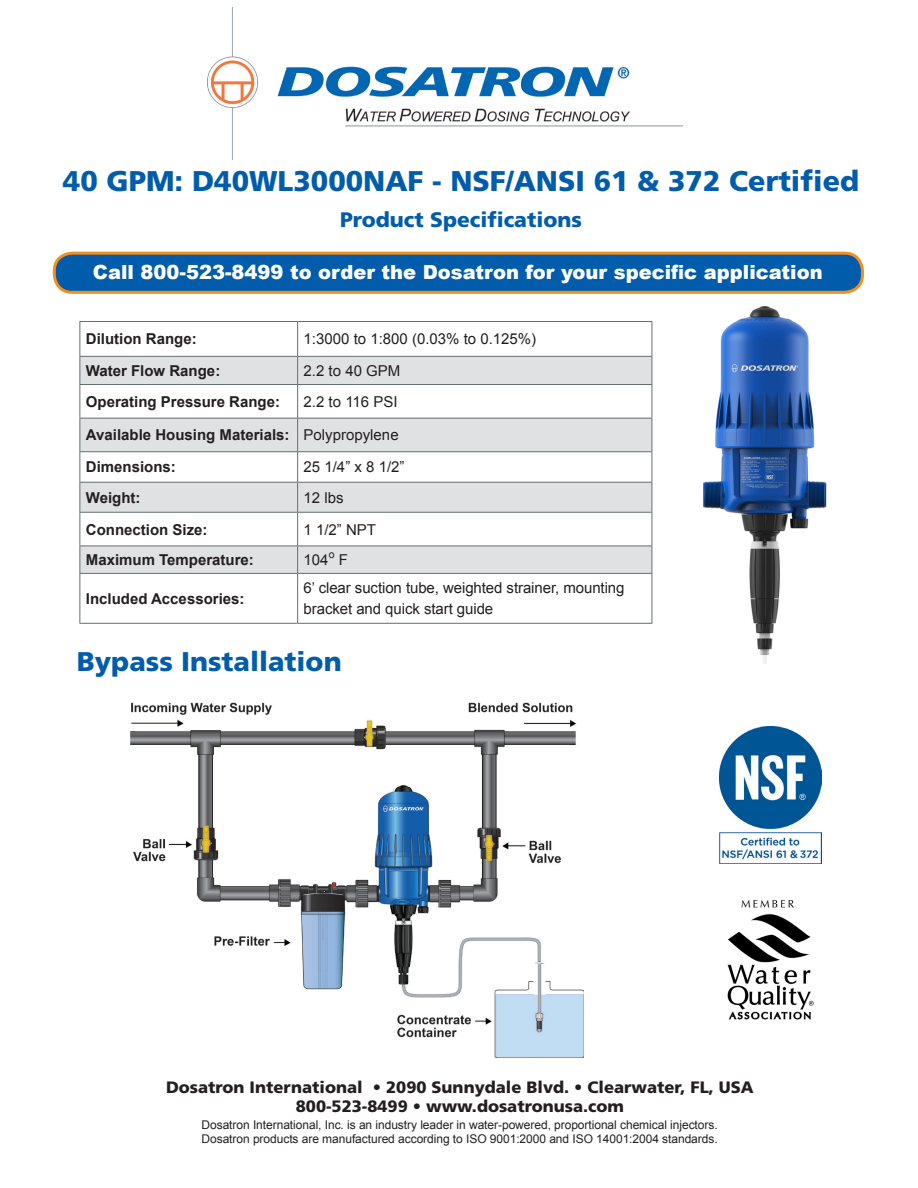
<style>
.page{position:relative;width:918px;height:1188px;background:#fff}
.page>*{position:absolute;margin:0;border:0;box-sizing:border-box;transform-origin:0 0}
.t1{font:900 28.5px "Frutiger";color:#015dab}
.t2{font:900 27px "Frutiger";color:#015dab}
.t3{font:900 21px "Frutiger";color:#015dab}
.t4{font:900 19.5px "Arial";color:#fff}
.t5{font:900 16.5px "Frutiger";color:#231f20}
.t6{font:15px/21px "Arial";letter-spacing:-.005em;color:#231f20}
.t7{font:700 15px "Arial";color:#231f20}
.t8{font:12px "Arial";letter-spacing:-.005em;color:#231f20}
.t9{font:10.5px "Arial";color:#231f20}
</style>
<div class="page">
<img style="left:207px;top:8px;width:476px;height:151px">
<img style="left:703px;top:305px;width:124px;height:359px">
<svg style="left:81px;top:357px;width:571px;height:216px;fill:#e0e1e3"></svg>
<hr style="left:80px;top:321px;width:218px;height:1px;background:#666d70">
<hr style="left:80px;top:322px;width:1px;height:34px;background:#666d70">
<hr style="left:298px;top:321px;width:354px;height:1px;background:#666d70">
<hr style="left:297px;top:322px;width:1px;height:34px;background:#666d70">
<hr style="left:652px;top:322px;width:1px;height:34px;background:#666d70">
<hr style="left:80px;top:356px;width:218px;height:1px;background:#666d70">
<svg style="left:80px;top:357px;width:1px;height:27px"></svg>
<hr style="left:298px;top:356px;width:354px;height:1px;background:#666d70">
<svg style="left:297px;top:357px;width:1px;height:27px"></svg>
<svg style="left:652px;top:357px;width:1px;height:27px"></svg>
<hr style="left:80px;top:384px;width:218px;height:1px;background:#666d70">
<hr style="left:80px;top:385px;width:1px;height:33px;background:#666d70">
<hr style="left:298px;top:384px;width:354px;height:1px;background:#666d70">
<hr style="left:297px;top:385px;width:1px;height:33px;background:#666d70">
<hr style="left:652px;top:385px;width:1px;height:33px;background:#666d70">
<hr style="left:80px;top:418px;width:218px;height:1px;background:#666d70">
<hr style="left:80px;top:419px;width:1px;height:32px;background:#666d70">
<hr style="left:298px;top:418px;width:354px;height:1px;background:#666d70">
<hr style="left:297px;top:419px;width:1px;height:32px;background:#666d70">
<hr style="left:652px;top:419px;width:1px;height:32px;background:#666d70">
<hr style="left:80px;top:451px;width:218px;height:1px;background:#666d70">
<hr style="left:80px;top:452px;width:1px;height:30px;background:#666d70">
<hr style="left:298px;top:451px;width:354px;height:1px;background:#666d70">
<hr style="left:297px;top:452px;width:1px;height:30px;background:#666d70">
<hr style="left:652px;top:452px;width:1px;height:30px;background:#666d70">
<hr style="left:80px;top:482px;width:218px;height:1px;background:#666d70">
<svg style="left:80px;top:483px;width:1px;height:29px"></svg>
<hr style="left:298px;top:482px;width:354px;height:1px;background:#666d70">
<svg style="left:297px;top:483px;width:1px;height:29px"></svg>
<svg style="left:652px;top:483px;width:1px;height:29px"></svg>
<hr style="left:80px;top:512px;width:218px;height:1px;background:#666d70">
<hr style="left:80px;top:513px;width:1px;height:33px;background:#666d70">
<hr style="left:298px;top:512px;width:354px;height:1px;background:#666d70">
<hr style="left:297px;top:513px;width:1px;height:33px;background:#666d70">
<hr style="left:652px;top:513px;width:1px;height:33px;background:#666d70">
<hr style="left:80px;top:546px;width:218px;height:1px;background:#666d70">
<svg style="left:80px;top:546px;width:1px;height:27px"></svg>
<hr style="left:298px;top:546px;width:354px;height:1px;background:#666d70">
<svg style="left:297px;top:546px;width:1px;height:27px"></svg>
<svg style="left:652px;top:546px;width:1px;height:27px"></svg>
<hr style="left:80px;top:573px;width:218px;height:1px;background:#666d70">
<hr style="left:80px;top:574px;width:1px;height:49px;background:#666d70">
<hr style="left:298px;top:573px;width:354px;height:1px;background:#666d70">
<hr style="left:297px;top:574px;width:1px;height:49px;background:#666d70">
<hr style="left:652px;top:574px;width:1px;height:49px;background:#666d70">
<hr style="left:80px;top:623px;width:218px;height:1px;background:#666d70">
<hr style="left:298px;top:623px;width:354px;height:1px;background:#666d70">
<img style="left:130px;top:702px;width:453px;height:356px">
<div style="left:54px;top:253px;width:808px;height:39px;background:#015dab;border-radius:18px"></div>
<div style="left:53px;top:252px;width:811px;height:42px;border:3px solid #f68e1e;border-radius:18px"></div>
<img style="left:720px;top:727px;width:102px;height:137px">
<img style="left:727px;top:900px;width:87px;height:120px">
<p class="t1" style="left:63px;top:164px;width:798px">40 GPM: D40WL3000NAF - NSF/ANSI 61 &amp; 372 Certified</p>
<p class="t3" style="left:340px;top:207px;width:243px">Product Specifications</p>
<p class="t4" style="left:93px;top:258px;width:731px">Call 800-523-8499 to order the Dosatron for your specific application</p>
<p class="t7" style="left:86px;top:329px;width:112px">Dilution Range:</p>
<p class="t6" style="left:304px;top:329px;width:234px">1:3000 to 1:800 (0.03% to 0.125%)</p>
<p class="t7" style="left:86px;top:361px;width:136px">Water Flow Range:</p>
<p class="t6" style="left:304px;top:360px;width:98px">2.2 to 40 GPM</p>
<p class="t7" style="left:86px;top:392px;width:196px">Operating Pressure Range:</p>
<p class="t6" style="left:304px;top:391px;width:95px">2.2 to 116 PSI</p>
<p class="t7" style="left:86px;top:425px;width:205px">Available Housing Materials:</p>
<p class="t6" style="left:304px;top:425px;width:97px">Polypropylene</p>
<p class="t7" style="left:86px;top:457px;width:92px">Dimensions:</p>
<p class="t6" style="left:304px;top:457px;width:102px">25 1/4” x 8 1/2”</p>
<p class="t7" style="left:86px;top:487px;width:56px">Weight:</p>
<p class="t6" style="left:304px;top:487px;width:42px">12 lbs</p>
<p class="t7" style="left:86px;top:519px;width:123px">Connection Size:</p>
<p class="t6" style="left:304px;top:519px;width:74px">1 1/2” NPT</p>
<p class="t7" style="left:86px;top:550px;width:170px">Maximum Temperature:</p>
<p class="t6" style="left:304px;top:550px;width:27px">104</p>
<p class="t9" style="left:329px;top:547px;width:7px">o</p>
<p class="t6" style="left:339px;top:550px;width:11px">F</p>
<p class="t7" style="left:86px;top:589px;width:160px">Included Accessories:</p>
<p class="t6" style="left:304px;top:578px;width:322px">6’ clear suction tube, weighted strainer, mounting bracket and quick start guide</p>
<p class="t2" style="left:77px;top:645px;width:266px">Bypass Installation</p>
<p class="t5" style="left:166px;top:1077px;width:589px">Dosatron International • 2090 Sunnydale Blvd. • Clearwater, FL, USA</p>
<p class="t5" style="left:296px;top:1097px;width:330px">800-523-8499 • www.dosatronusa.com</p>
<p class="t8" style="left:202px;top:1117px;width:518px">Dosatron International, Inc. is an industry leader in water-powered, proportional chemical injectors.</p>
<p class="t8" style="left:202px;top:1131px;width:518px">Dosatron products are manufactured according to ISO 9001:2000 and ISO 14001:2004 standards.</p>
</div>
